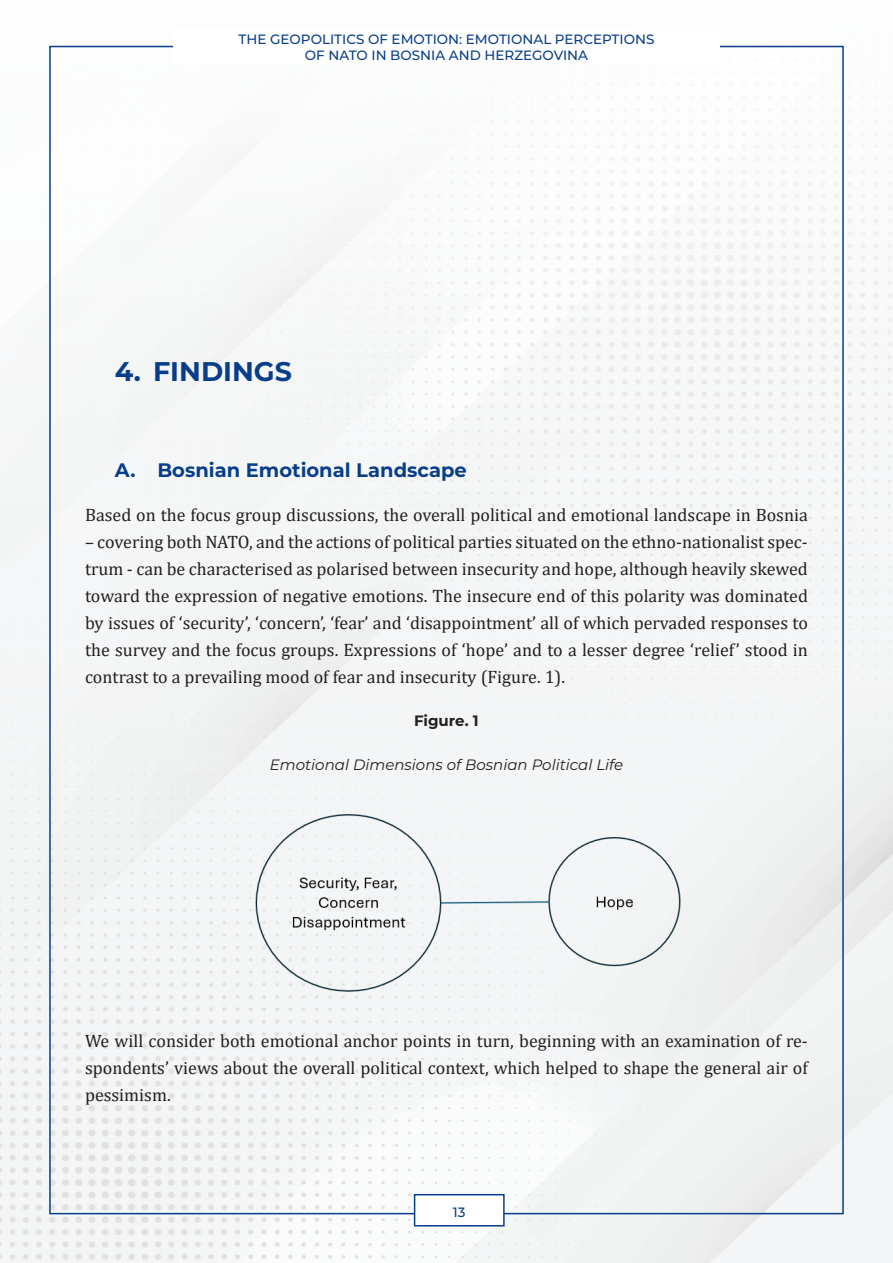
<style>
.page{position:relative;width:893px;height:1263px;background:#fff}
.page>*{position:absolute;margin:0;border:0;box-sizing:border-box;transform-origin:0 0}
.t1{font:700 27px "Montserrat";color:#083e89}
.t2{font:700 19.5px "Montserrat";color:#083e89}
.t3{font:18px/27px "Cambria";color:#231f20;text-align:justify}
.t4{font:italic 15px "Montserrat";color:#231f20}
.t5{font:700 15px "Montserrat";color:#231f20}
.t6{font:500 13.5px/16.2px "Montserrat";color:#083e89;text-align:center}
</style>
<div class="page">
<div style="left:0;top:45px;width:893px;height:1218px;background:#f5f6f6"></div>
<div style="left:415px;top:1195px;width:89px;height:31px;background:#fff"></div>
<div style="left:414px;top:1194px;width:91px;height:32px;border:2px solid #083e89"></div>
<div style="left:173px;top:28px;width:547px;height:36px;background:#fff"></div>
<div style="left:192px;top:804px;width:509px;height:207px;background:#f4f5f6"></div>
<p class="t6" style="left:239px;top:31px;width:417px">THE GEOPOLITICS OF EMOTION: EMOTIONAL PERCEPTIONS<br>OF NATO IN BOSNIA AND HERZEGOVINA</p>
<h1 class="t1" style="left:115px;top:352px;width:179px">4. FINDINGS</h1>
<p class="t2" style="left:115px;top:456px;width:354px">A. Bosnian Emotional Landscape</p>
<p class="t3" style="left:85px;top:501px;width:724px">Based on the focus group discussions, the overall political and emotional landscape in Bosnia</p>
<p class="t3" style="left:85px;top:528px;width:724px">– covering both NATO, and the actions of political parties situated on the ethno-nationalist spec&shy;trum - can be characterised as polarised between insecurity and hope, although heavily skewed toward the expression of negative emotions. The insecure end of this polarity was dominated by issues of ‘security’, ‘concern’, ‘fear’ and ‘disappointment’ all of which pervaded responses to the survey and the focus groups. Expressions of ‘hope’ and to a lesser degree ‘relief’ stood in contrast to a prevailing mood of fear and insecurity (Figure. 1).</p>
<p class="t5" style="left:414px;top:710px;width:66px">Figure. 1</p>
<p class="t4" style="left:270px;top:754px;width:355px">Emotional Dimensions of Bosnian Political Life</p>
<p class="t3" style="left:85px;top:1027px;width:724px">We will consider both emotional anchor points in turn, beginning with an examination of re&shy;spondents’ views about the overall political context, which helped to shape the general air of pessimism.</p>
<p class="t6" style="left:453px;top:1203px;width:14px">13</p>
</div>
